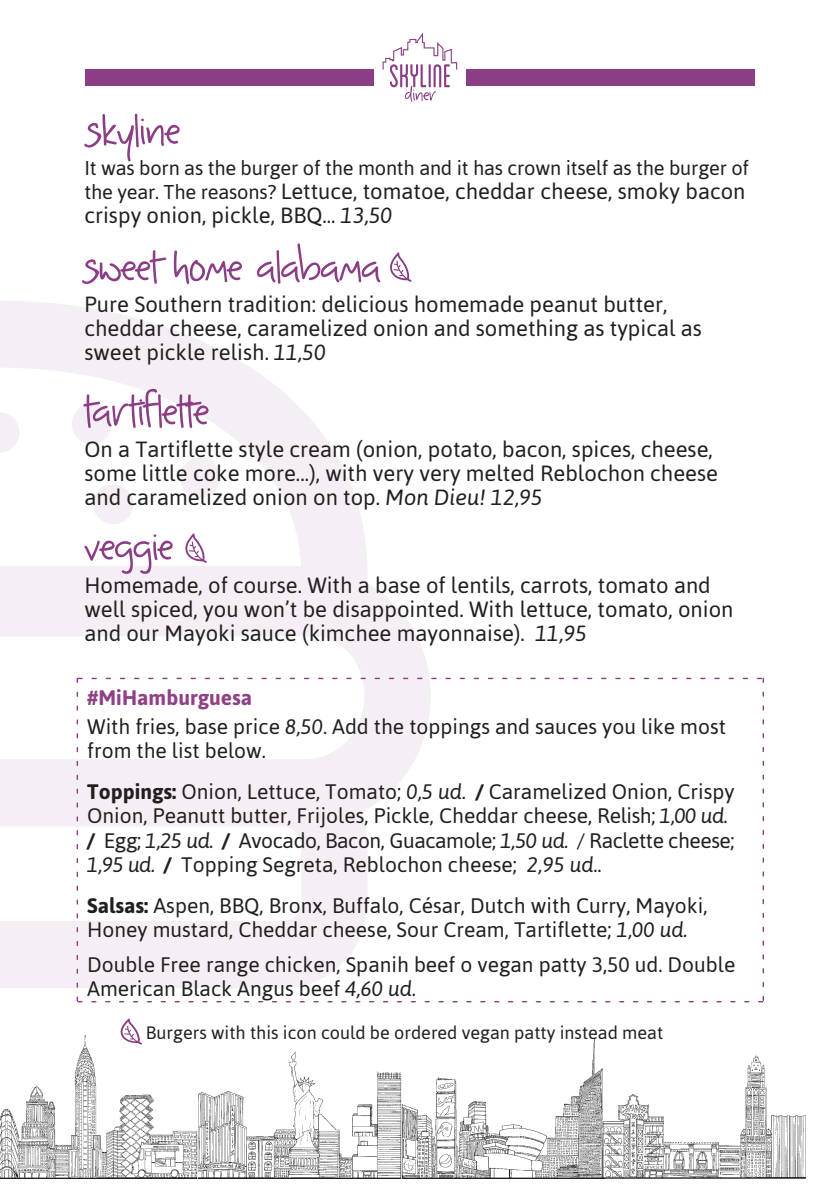
<style>
.page{position:relative;width:840px;height:1191px;background:#fff}
.page>*{position:absolute;margin:0;border:0;box-sizing:border-box;transform-origin:0 0}
.Titulos{font:64px "somethinginyoureyes";color:#8b3e85}
.Descripcion{font:22px/24px "Asap";color:#231f20}
.Platos{font:21px/24px "Asap";color:#231f20}
.Descripcion-2{font:21px/24px "Asap";color:#231f20}
.Platos-2{font:700 21px "Asap";color:#904185}
.Descripcion-3{font:20px "Asap";letter-spacing:-.01em;color:#231f20}
.t1{font:18px "Asap";color:#231f20}
.s1{font-size:20px}
.s2{font-style:italic}
.s3{font-weight:700}
</style>
<div class="page">
<img style="left:0;top:1035px;width:806px;height:143px">
<div style="left:85px;top:69px;width:288px;height:17px;background:#8b3e85"></div>
<div style="left:466px;top:69px;width:288px;height:17px;background:#8b3e85"></div>
<svg style="left:382px;top:32px;width:75px;height:70px"></svg>
<svg style="left:0;top:301px;width:429px;height:687px"></svg>
<svg style="left:185px;top:533px;width:22px;height:30px"></svg>
<svg style="left:390px;top:252px;width:21px;height:30px"></svg>
<svg style="left:77px;top:677px;width:686px;height:325px"></svg>
<svg style="left:120px;top:1018px;width:22px;height:26px"></svg>
<p class="Titulos" style="left:87px;top:107px;width:95px">skyline</p>
<p class="Descripcion-3" style="left:84px;top:156px;width:666px">It was born as the burger of the month and it has crown itself as the burger of</p>
<p class="Descripcion" style="left:84px;top:179px;width:662px"><span class="s1">the year. The reasons?</span> Lettuce, tomatoe, cheddar cheese, smoky bacon crispy onion, pickle, BBQ... <span class="s2">13,50</span></p>
<p class="Titulos" style="left:84px;top:243px;width:298px">sweet home alabama</p>
<p class="Descripcion" style="left:84px;top:292px;width:584px">Pure Southern tradition: delicious homemade peanut butter,</p>
<p class="Descripcion" style="left:84px;top:316px;width:618px">cheddar cheese, caramelized onion and something as typical as</p>
<p class="Descripcion" style="left:84px;top:340px;width:243px">sweet pickle relish. <span class="s2">11,50</span></p>
<p class="Titulos" style="left:84px;top:387px;width:126px">Tartiflette</p>
<p class="Descripcion" style="left:84px;top:437px;width:634px">On a Tartiflette style cream (onion, potato, bacon, spices, cheese, some little coke more...), with very very melted Reblochon cheese and caramelized onion on top. <span class="s2">Mon Dieu! 12,95</span></p>
<p class="Titulos" style="left:84px;top:523px;width:90px">veggie</p>
<p class="Descripcion" style="left:84px;top:573px;width:650px">Homemade, of course. With a base of lentils, carrots, tomato and well spiced, you won’t be disappointed. With lettuce, tomato, onion and our Mayoki sauce (kimchee mayonnaise). <span class="s2">11,95</span></p>
<p class="Platos-2" style="left:87px;top:685px;width:167px">#MiHamburguesa</p>
<p class="Platos" style="left:87px;top:715px;width:640px">With fries, base price <span class="s2">8,50</span>. Add the toppings and sauces you like most from the list below.</p>
<p class="Platos" style="left:87px;top:780px;width:648px"><span class="s3">Toppings:</span> Onion, Lettuce, Tomato; <span class="s2">0,5 ud.</span> <span class="s3">/</span> Caramelized Onion, Crispy Onion, Peanutt butter, Frijoles, Pickle, Cheddar cheese, Relish; <span class="s2">1,00 ud. </span><span class="s3">/</span> Egg; <span class="s2">1,25 ud.</span> <span class="s3">/</span> Avocado, Bacon, Guacamole; <span class="s2">1,50 ud.</span> / Raclette cheese; <span class="s2">1,95 ud.</span> <span class="s3">/</span> Topping Segreta, Reblochon cheese; <span class="s2">2,95 ud.</span>.</p>
<p class="Descripcion-2" style="left:87px;top:893px;width:621px"><span class="s3">Salsas:</span> Aspen, BBQ, Bronx, Buffalo, César, Dutch with Curry, Mayoki,<br>Honey mustard, Cheddar cheese, Sour Cream, Tartiflette; <span class="s2">1,00 ud.</span></p>
<p class="Descripcion-2" style="left:87px;top:952px;width:649px">Double Free range chicken, Spanih beef o vegan patty 3,50 ud. Double<br>American Black Angus beef <span class="s2">4,60 ud.</span></p>
<p class="t1" style="left:146px;top:1022px;width:518px">Burgers with this icon could be ordered vegan patty instead meat</p>
</div>
